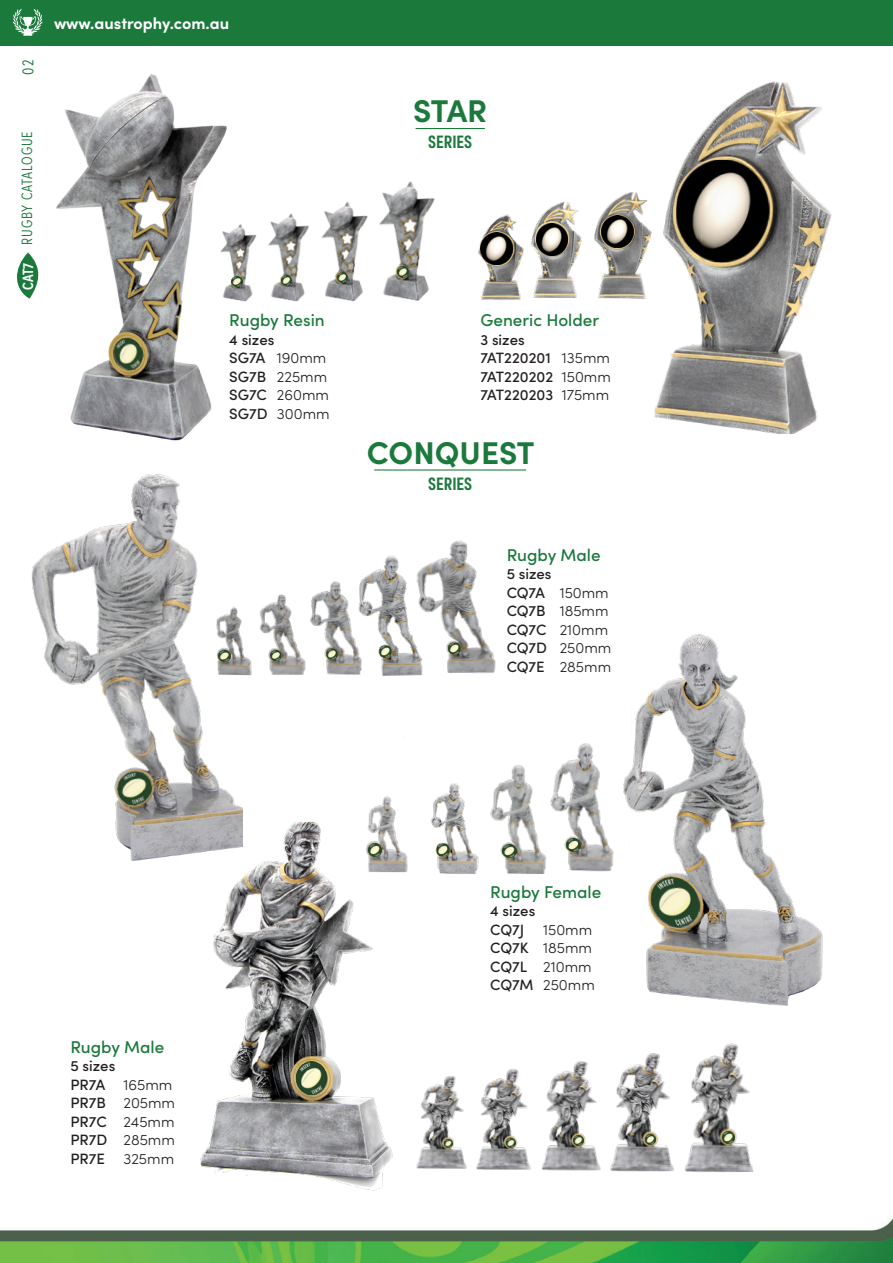
<style>
.page{position:relative;width:893px;height:1263px;background:#fff}
.page>*{position:absolute;margin:0;border:0;box-sizing:border-box;transform-origin:0 0}
.CAT_H2{font:700 31.5px "Sofia Pro";color:#1b793c}
.CAT_H3{font:600 18px "Sofia Pro Condensed";color:#1b793c}
.ATW_CAT_Table_H1{font:500 17.1px "Sofia Pro";color:#1b793c}
.t1{font:300 16.5px "Sofia Pro Condensed";color:#1b793c}
.t2{font:700 16.2px "Sofia Pro";color:#fff}
.ATW_table_body{font:300 15px "Sofia Pro";color:#231f20}
.ATW_table_body-2{font:500 15px "Sofia Pro";color:#231f20}
.ATW_CAT_H2{font:500 15px "Sofia Pro";color:#231f20}
.t3{font:300 15px "Sofia Pro Condensed";letter-spacing:.06em;color:#1b793c}
.t4{font:600 15px "Sofia Pro Condensed";color:#fff}
</style>
<div class="page">
<img style="left:0;top:126px;width:893px;height:1137px">
<div style="left:0;top:0;width:893px;height:46px;background:#1b793c"></div>
<svg style="left:13px;top:9px;width:30px;height:27px"></svg>
<svg style="left:13px;top:252px;width:30px;height:47px"></svg>
<img style="left:883px;top:126px;width:10px;height:12px">
<img style="left:54px;top:74px;width:172px;height:371px">
<img style="left:112px;top:337px;width:34px;height:34px">
<img style="left:376px;top:176px;width:60px;height:128px">
<svg style="left:398px;top:267px;width:10px;height:11px"></svg>
<img style="left:319px;top:197px;width:50px;height:107px">
<svg style="left:337px;top:272px;width:11px;height:11px"></svg>
<img style="left:266px;top:209px;width:44px;height:95px">
<svg style="left:281px;top:275px;width:11px;height:10px"></svg>
<img style="left:218px;top:221px;width:39px;height:83px">
<svg style="left:232px;top:276px;width:11px;height:11px"></svg>
<img style="left:646px;top:81px;width:197px;height:353px">
<img style="left:675px;top:160px;width:95px;height:103px">
<img style="left:475px;top:212px;width:53px;height:92px">
<img style="left:481px;top:232px;width:31px;height:32px">
<img style="left:529px;top:198px;width:53px;height:102px">
<img style="left:536px;top:223px;width:32px;height:32px">
<img style="left:594px;top:186px;width:58px;height:117px">
<img style="left:601px;top:216px;width:32px;height:32px">
<hr style="left:374px;top:469px;width:152px;height:1px;background:#1b793c">
<hr style="left:416px;top:128px;width:69px;height:1px;background:#1b793c">
<img style="left:26px;top:462px;width:217px;height:405px">
<img style="left:115px;top:770px;width:40px;height:37px">
<img style="left:423px;top:535px;width:82px;height:141px">
<svg style="left:448px;top:643px;width:13px;height:11px"></svg>
<img style="left:347px;top:534px;width:76px;height:143px">
<svg style="left:379px;top:645px;width:13px;height:13px"></svg>
<img style="left:294px;top:543px;width:73px;height:132px">
<svg style="left:326px;top:648px;width:12px;height:11px"></svg>
<img style="left:242px;top:558px;width:71px;height:122px">
<svg style="left:270px;top:650px;width:11px;height:11px"></svg>
<img style="left:190px;top:606px;width:66px;height:69px">
<svg style="left:219px;top:650px;width:11px;height:11px"></svg>
<img style="left:607px;top:624px;width:230px;height:391px">
<img style="left:651px;top:873px;width:49px;height:57px">
<img style="left:539px;top:707px;width:93px;height:169px">
<img style="left:566px;top:838px;width:14px;height:14px">
<img style="left:489px;top:755px;width:72px;height:119px">
<svg style="left:503px;top:845px;width:13px;height:12px"></svg>
<img style="left:403px;top:736px;width:86px;height:143px">
<img style="left:436px;top:843px;width:14px;height:13px">
<img style="left:334px;top:747px;width:77px;height:131px">
<img style="left:192px;top:822px;width:209px;height:374px">
<img style="left:296px;top:1062px;width:31px;height:32px">
<img style="left:413px;top:1075px;width:60px;height:95px">
<svg style="left:444px;top:1139px;width:8px;height:9px"></svg>
<img style="left:473px;top:1067px;width:64px;height:105px">
<svg style="left:506px;top:1138px;width:9px;height:9px"></svg>
<img style="left:538px;top:1059px;width:68px;height:113px">
<svg style="left:574px;top:1136px;width:10px;height:10px"></svg>
<img style="left:606px;top:1051px;width:74px;height:122px">
<svg style="left:645px;top:1134px;width:11px;height:11px"></svg>
<img style="left:680px;top:1042px;width:82px;height:132px">
<svg style="left:723px;top:1132px;width:11px;height:11px"></svg>
<p class="t1" style="left:16px;top:75px;width:16px;rotate:-90deg">02</p>
<p class="t2" style="left:54px;top:10px;width:177px">www.austrophy.com.au</p>
<p class="t3" style="left:16px;top:245px;width:115px;rotate:-90deg">RUGBY CATALOGUE</p>
<p class="t4" style="left:17px;top:290px;width:28px;rotate:-90deg">CAT7</p>
<p class="ATW_CAT_Table_H1" style="left:229px;top:308px;width:97px">Rugby Resin</p>
<p class="ATW_CAT_H2" style="left:229px;top:328px;width:47px">4 sizes</p>
<p class="ATW_table_body-2" style="left:229px;top:347px;width:38px">SG7A</p>
<p class="ATW_table_body" style="left:277px;top:347px;width:51px">190mm</p>
<p class="ATW_table_body-2" style="left:229px;top:365px;width:38px">SG7B</p>
<p class="ATW_table_body" style="left:277px;top:365px;width:52px">225mm</p>
<p class="ATW_table_body-2" style="left:229px;top:384px;width:39px">SG7C</p>
<p class="ATW_table_body" style="left:277px;top:384px;width:54px">260mm</p>
<p class="ATW_table_body-2" style="left:229px;top:402px;width:40px">SG7D</p>
<p class="ATW_table_body" style="left:277px;top:402px;width:54px">300mm</p>
<p class="CAT_H2" style="left:413px;top:87px;width:76px">STAR</p>
<p class="CAT_H3" style="left:428px;top:128px;width:46px">SERIES</p>
<p class="ATW_CAT_Table_H1" style="left:480px;top:308px;width:120px">Generic Holder</p>
<p class="ATW_CAT_H2" style="left:480px;top:328px;width:46px">3 sizes</p>
<p class="ATW_table_body-2" style="left:480px;top:347px;width:72px">7AT220201</p>
<p class="ATW_table_body" style="left:562px;top:347px;width:50px">135mm</p>
<p class="ATW_table_body-2" style="left:480px;top:365px;width:74px">7AT220202</p>
<p class="ATW_table_body" style="left:562px;top:365px;width:51px">150mm</p>
<p class="ATW_table_body-2" style="left:480px;top:384px;width:74px">7AT220203</p>
<p class="ATW_table_body" style="left:562px;top:384px;width:49px">175mm</p>
<p class="CAT_H2" style="left:367px;top:429px;width:169px">CONQUEST</p>
<p class="CAT_H3" style="left:428px;top:470px;width:46px">SERIES</p>
<p class="ATW_CAT_Table_H1" style="left:507px;top:542px;width:96px">Rugby Male</p>
<p class="ATW_CAT_H2" style="left:507px;top:563px;width:46px">5 sizes</p>
<p class="ATW_table_body-2" style="left:507px;top:581px;width:40px">CQ7A</p>
<p class="ATW_table_body" style="left:560px;top:582px;width:51px">150mm</p>
<p class="ATW_table_body-2" style="left:507px;top:600px;width:41px">CQ7B</p>
<p class="ATW_table_body" style="left:560px;top:600px;width:50px">185mm</p>
<p class="ATW_table_body-2" style="left:507px;top:618px;width:41px">CQ7C</p>
<p class="ATW_table_body" style="left:560px;top:619px;width:50px">210mm</p>
<p class="ATW_table_body-2" style="left:507px;top:637px;width:42px">CQ7D</p>
<p class="ATW_table_body" style="left:560px;top:637px;width:53px">250mm</p>
<p class="ATW_table_body-2" style="left:507px;top:655px;width:40px">CQ7E</p>
<p class="ATW_table_body" style="left:560px;top:656px;width:53px">285mm</p>
<p class="ATW_CAT_Table_H1" style="left:70px;top:1034px;width:96px">Rugby Male</p>
<p class="ATW_CAT_H2" style="left:70px;top:1055px;width:46px">5 sizes</p>
<p class="ATW_table_body-2" style="left:70px;top:1073px;width:36px">PR7A</p>
<p class="ATW_table_body" style="left:123px;top:1074px;width:50px">165mm</p>
<p class="ATW_table_body-2" style="left:70px;top:1092px;width:37px">PR7B</p>
<p class="ATW_table_body" style="left:123px;top:1092px;width:53px">205mm</p>
<p class="ATW_table_body-2" style="left:70px;top:1110px;width:38px">PR7C</p>
<p class="ATW_table_body" style="left:123px;top:1111px;width:53px">245mm</p>
<p class="ATW_table_body-2" style="left:70px;top:1129px;width:39px">PR7D</p>
<p class="ATW_table_body" style="left:123px;top:1129px;width:53px">285mm</p>
<p class="ATW_table_body-2" style="left:70px;top:1147px;width:36px">PR7E</p>
<p class="ATW_table_body" style="left:123px;top:1148px;width:52px">325mm</p>
<p class="ATW_CAT_Table_H1" style="left:490px;top:879px;width:113px">Rugby Female</p>
<p class="ATW_CAT_H2" style="left:490px;top:900px;width:47px">4 sizes</p>
<p class="ATW_table_body-2" style="left:490px;top:918px;width:36px">CQ7J</p>
<p class="ATW_table_body" style="left:543px;top:918px;width:51px">150mm</p>
<p class="ATW_table_body-2" style="left:490px;top:937px;width:40px">CQ7K</p>
<p class="ATW_table_body" style="left:543px;top:937px;width:50px">185mm</p>
<p class="ATW_table_body-2" style="left:490px;top:955px;width:39px">CQ7L</p>
<p class="ATW_table_body" style="left:543px;top:955px;width:50px">210mm</p>
<p class="ATW_table_body-2" style="left:490px;top:974px;width:45px">CQ7M</p>
<p class="ATW_table_body" style="left:543px;top:974px;width:53px">250mm</p>
</div>
